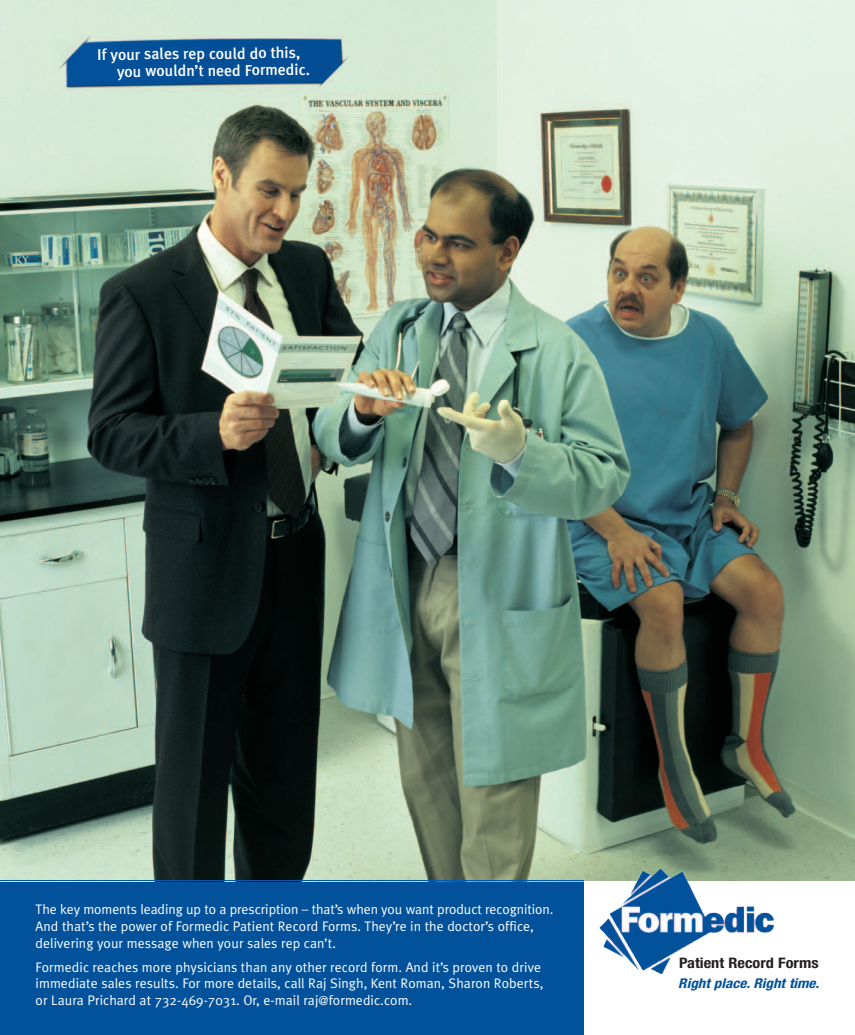
<style>
.page{position:relative;width:855px;height:1035px;background:#fff}
.page>*{position:absolute;margin:0;border:0;box-sizing:border-box;transform-origin:0 0}
.t1{font:500 15.75px/16.8px "Meta Plus";letter-spacing:-.01em;color:#fff}
.t2{font:700 condensed 14.5px "Helvetica Neue";color:#231f20;scale:1.12 1}
.t3{font:13.88px/16.6px "Meta Plus Normal";letter-spacing:.005em;color:#fff}
.t4{font:italic 700 condensed 13.5px "Helvetica Neue";color:#01529b;scale:1.12 1}
.s1{font-size:12.62px}
</style>
<div class="page">
<img style="left:0;top:0;width:855px;height:1035px">
<p class="t1" style="left:117px;top:46px;width:194px;text-indent:-20px">If your sales rep could do this, you wouldn’t need Formedic.</p>
<p class="t3" style="left:36px;top:902px;width:519px">The key moments leading up to a prescription – that’s when you want product recognition.<br>And that’s the power of Formedic Patient Record Forms. They’re in the doctor’s office, delivering your message when your sales rep can’t.</p>
<p class="t3" style="left:36px;top:960px;width:509px">Formedic reaches more physicians than any other record form. And it’s proven to drive immediate sales results. For more details, call Raj Singh, Kent Roman, Sharon Roberts, or Laura Prichard at 732-469-7031. Or, e-mail raj<span class="s1">@</span>formedic.com.</p>
<p class="t2" style="left:679px;top:958px;width:126px">Patient Record Forms</p>
<p class="t4" style="left:678px;top:979px;width:127px">Right place. Right time.</p>
</div>
